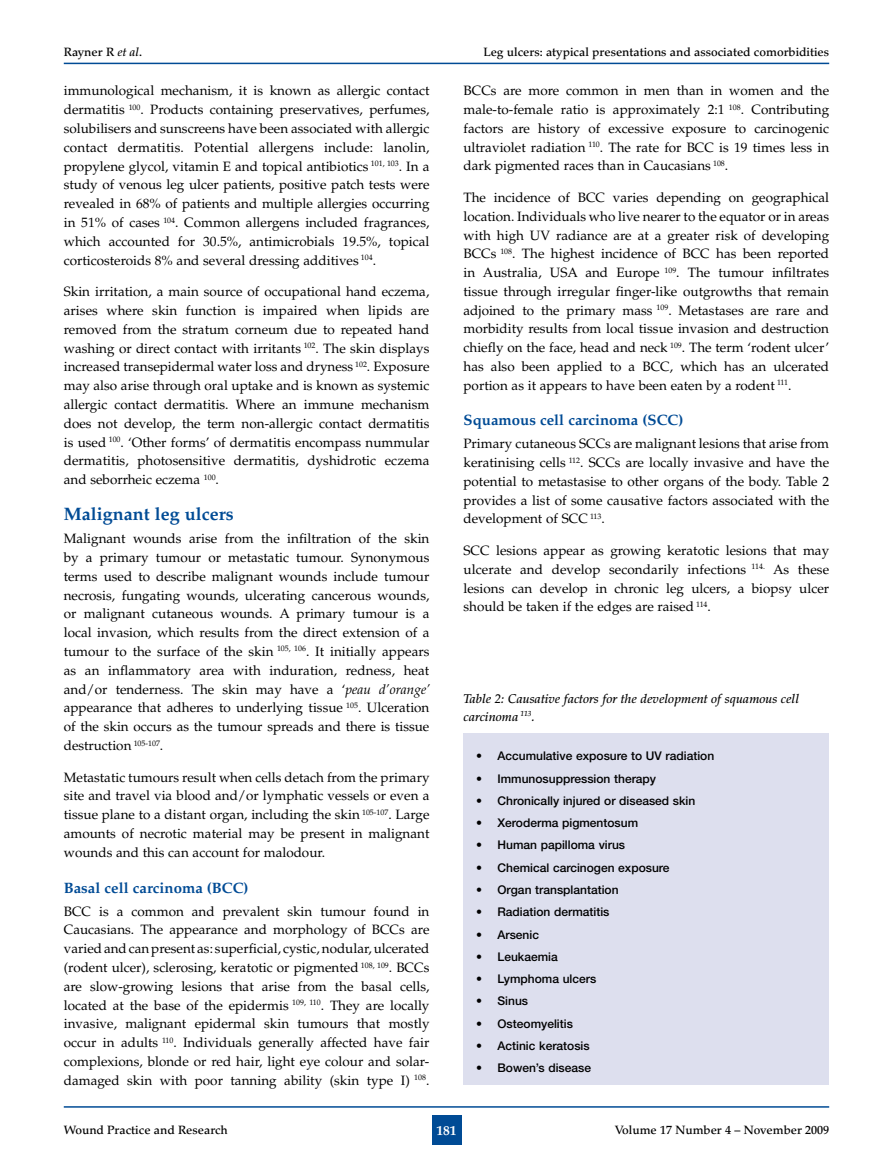
<style>
.page{position:relative;width:893px;height:1170px;background:#fff}
.page>*{position:absolute;margin:0;border:0;box-sizing:border-box;transform-origin:0 0}
.t1{font:700 18px "Palatino";color:#004b95}
.t2{font:700 15px "Palatino";color:#004b95}
.t3{font:13.5px/18.8px "Palatino";color:#000;text-align:justify}
.t4{font:700 13.5px "Palatino";color:#fff}
.t5{font:italic 500 12.75px/17.2px "Palatino";color:#000}
.t6{font:500 12px "Helvetica Neue";color:#000}
.t7{font:500 12px "Palatino";color:#000}
.s1{font-style:italic}
</style>
<div class="page">
<div style="left:432px;top:1114px;width:29px;height:30px;background:#004b95"></div>
<hr style="left:64px;top:1106px;width:765px;height:1px;background:#004b95">
<hr style="left:64px;top:63px;width:765px;height:1px;background:#004b95">
<div style="left:463px;top:733px;width:366px;height:351px;background:#dddfee"></div>
<p class="t7" style="left:64px;top:45px;width:80px">Rayner R <span class="s1">et al</span>.</p>
<p class="t7" style="left:483px;top:45px;width:347px">Leg ulcers: atypical presentations and associated comorbidities</p>
<p class="t3" style="left:64px;top:82px;width:367px">immunological mechanism, it is known as allergic contact dermatitis <sup>100</sup>. Products containing preservatives, perfumes, solubilisers and sunscreens have been associated with allergic contact dermatitis. Potential allergens include: lanolin, propylene glycol, vitamin E and topical antibiotics <sup>101,</sup> <sup>103</sup>. In a study of venous leg ulcer patients, positive patch tests were revealed in 68% of patients and multiple allergies occurring in 51% of cases <sup>104</sup>. Common allergens included fragrances, which accounted for 30.5%, antimicrobials 19.5%, topical corticosteroids 8% and several dressing additives <sup>104</sup>.</p>
<p class="t3" style="left:64px;top:282px;width:367px">Skin irritation, a main source of occupational hand eczema, arises where skin function is impaired when lipids are removed from the stratum corneum due to repeated hand washing or direct contact with irritants <sup>102</sup>. The skin displays increased transepidermal water loss and dryness <sup>102</sup>. Exposure may also arise through oral uptake and is known as systemic allergic contact dermatitis. Where an immune mechanism does not develop, the term non-allergic contact dermatitis is used <sup>100</sup>. ‘Other forms’ of dermatitis encompass nummular dermatitis, photosensitive dermatitis, dyshidrotic eczema and seborrheic eczema <sup>100</sup>.</p>
<h1 class="t1" style="left:64px;top:503px;width:171px">Malignant leg ulcers</h1>
<p class="t3" style="left:64px;top:529px;width:368px">Malignant wounds arise from the infiltration of the skin by a primary tumour or metastatic tumour. Synonymous terms used to describe malignant wounds include tumour necrosis, fungating wounds, ulcerating cancerous wounds, or malignant cutaneous wounds. A primary tumour is a local invasion, which results from the direct extension of a tumour to the surface of the skin <sup>105,</sup> <sup>106</sup>. It initially appears as an inflammatory area with induration, redness, heat and/or tenderness. The skin may have a ‘<span class="s1">peau d’orange’ </span>appearance that adheres to underlying tissue <sup>105</sup>. Ulceration of the skin occurs as the tumour spreads and there is tissue destruction <sup>105-107</sup>.</p>
<p class="t3" style="left:64px;top:767px;width:367px">Metastatic tumours result when cells detach from the primary site and travel via blood and/or lymphatic vessels or even a tissue plane to a distant organ, including the skin <sup>105-107</sup>. Large amounts of necrotic material may be present in malignant wounds and this can account for malodour.</p>
<p class="t2" style="left:64px;top:878px;width:186px">Basal cell carcinoma (BCC)</p>
<p class="t3" style="left:64px;top:901px;width:367px">BCC is a common and prevalent skin tumour found in Caucasians. The appearance and morphology of BCCs are varied and can present as: superficial, cystic, nodular, ulcerated (rodent ulcer), sclerosing, keratotic or pigmented <sup>108,</sup> <sup>109</sup>. BCCs are slow-growing lesions that arise from the basal cells, located at the base of the epidermis <sup>109,</sup> <sup>110</sup>. They are locally invasive, malignant epidermal skin tumours that mostly occur in adults <sup>110</sup>. Individuals generally affected have fair complexions, blonde or red hair, light eye colour and solar&shy;damaged skin with poor tanning ability (skin type I) <sup>108</sup>.</p>
<p class="t3" style="left:463px;top:82px;width:367px">BCCs are more common in men than in women and the male-to-female ratio is approximately 2:1 <sup>108</sup>. Contributing factors are history of excessive exposure to carcinogenic ultraviolet radiation <sup>110</sup>. The rate for BCC is 19 times less in dark pigmented races than in Caucasians <sup>108</sup>.</p>
<p class="t3" style="left:463px;top:188px;width:367px">The incidence of BCC varies depending on geographical location. Individuals who live nearer to the equator or in areas with high UV radiance are at a greater risk of developing BCCs <sup>108</sup>. The highest incidence of BCC has been reported in Australia, USA and Europe <sup>109</sup>. The tumour infiltrates tissue through irregular finger-like outgrowths that remain adjoined to the primary mass <sup>109</sup>. Metastases are rare and morbidity results from local tissue invasion and destruction chiefly on the face, head and neck <sup>109</sup>. The term ‘rodent ulcer’ has also been applied to a BCC, which has an ulcerated portion as it appears to have been eaten by a rodent <sup>111</sup>.</p>
<p class="t2" style="left:463px;top:411px;width:221px">Squamous cell carcinoma (SCC)</p>
<p class="t3" style="left:463px;top:434px;width:367px">Primary cutaneous SCCs are malignant lesions that arise from keratinising cells <sup>112</sup>. SCCs are locally invasive and have the potential to metastasise to other organs of the body. Table 2 provides a list of some causative factors associated with the development of SCC <sup>113</sup>.</p>
<p class="t3" style="left:463px;top:541px;width:367px">SCC lesions appear as growing keratotic lesions that may ulcerate and develop secondarily infections <sup>114.</sup> As these lesions can develop in chronic leg ulcers, a biopsy ulcer should be taken if the edges are raised <sup>114</sup>.</p>
<p class="t5" style="left:463px;top:690px;width:337px">Table 2: Causative factors for the development of squamous cell carcinoma <sup>113</sup>.</p>
<p class="t6" style="left:476px;top:749px;width:240px">• Accumulative exposure to UV radiation</p>
<p class="t6" style="left:476px;top:771px;width:181px">• Immunosuppression therapy</p>
<p class="t6" style="left:476px;top:793px;width:221px">• Chronically injured or diseased skin</p>
<p class="t6" style="left:476px;top:815px;width:163px">• Xeroderma pigmentosum</p>
<p class="t6" style="left:476px;top:838px;width:150px">• Human papilloma virus</p>
<p class="t6" style="left:476px;top:860px;width:195px">• Chemical carcinogen exposure</p>
<p class="t6" style="left:476px;top:882px;width:144px">• Organ transplantation</p>
<p class="t6" style="left:476px;top:904px;width:135px">• Radiation dermatitis</p>
<p class="t6" style="left:476px;top:927px;width:64px">• Arsenic</p>
<p class="t6" style="left:476px;top:949px;width:83px">• Leukaemia</p>
<p class="t6" style="left:476px;top:971px;width:122px">• Lymphoma ulcers</p>
<p class="t6" style="left:476px;top:993px;width:53px">• Sinus</p>
<p class="t6" style="left:476px;top:1016px;width:98px">• Osteomyelitis</p>
<p class="t6" style="left:476px;top:1038px;width:115px">• Actinic keratosis</p>
<p class="t6" style="left:476px;top:1060px;width:116px">• Bowen’s disease</p>
<p class="t7" style="left:64px;top:1122px;width:166px">Wound Practice and Research</p>
<p class="t4" style="left:436px;top:1121px;width:22px">181</p>
<p class="t7" style="left:615px;top:1122px;width:216px">Volume 17 Number 4 – November 2009</p>
</div>
